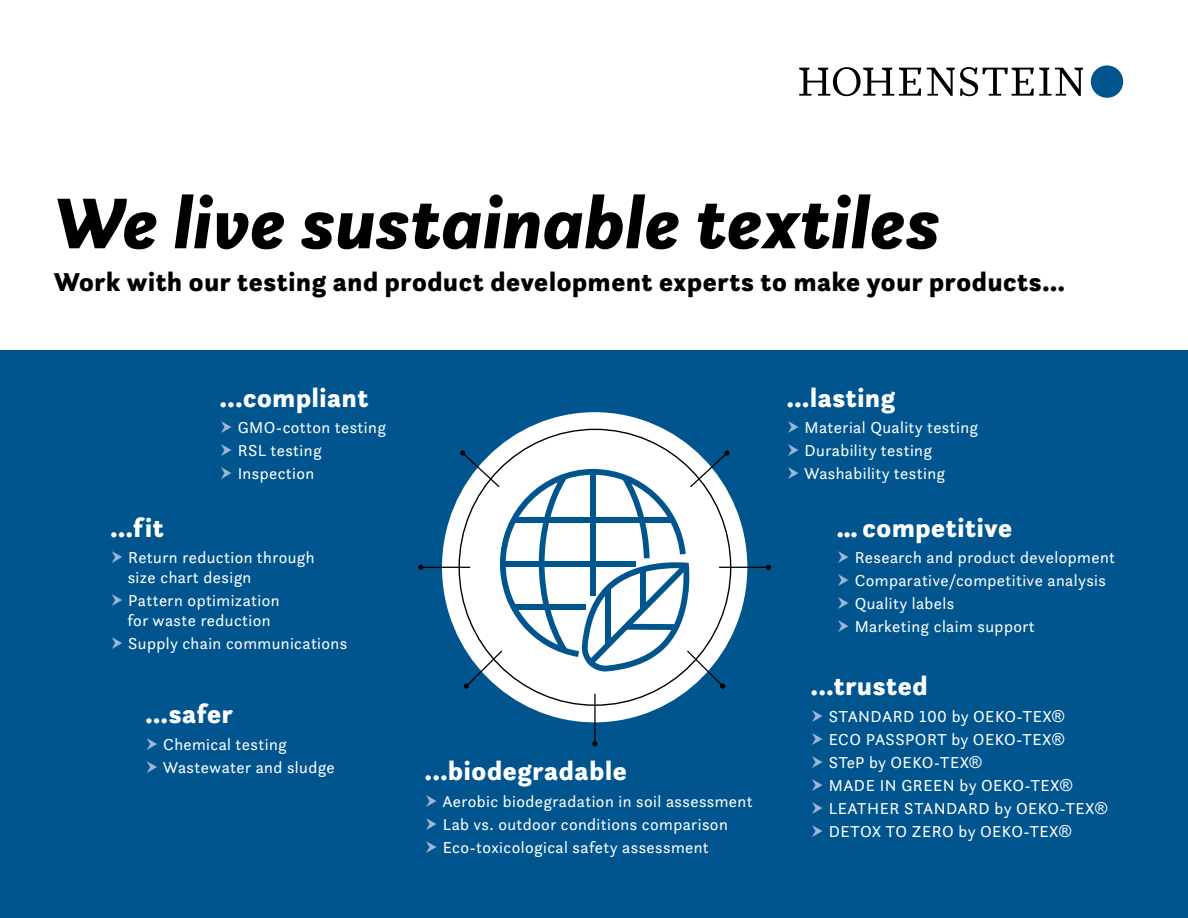
<style>
.page{position:relative;width:1188px;height:918px;background:#fff}
.page>*{position:absolute;margin:0;border:0;box-sizing:border-box;transform-origin:0 0}
.t1{font:italic 900 75px "Questa Sans";letter-spacing:.005em;color:#000}
.t2{font:900 27px "Questa Sans";letter-spacing:.025em;color:#fff}
.t3{font:900 27px "Questa Sans";letter-spacing:.025em;color:#000}
.t4{font:16.5px/23.1px "Questa Sans";letter-spacing:.025em;color:#fff}
.s1{font-family:"Arial"}
</style>
<div class="page">
<div style="left:0;top:351px;width:1188px;height:567px;background:#00558f"></div>
<div style="left:442px;top:412px;width:305px;height:310px;background:#fff;border-radius:50%"></div>
<hr style="left:594px;top:694px;width:2px;height:50px;background:#000">
<svg style="left:592px;top:741px;width:6px;height:5px"></svg>
<hr style="left:719px;top:567px;width:49px;height:1px;background:#000">
<svg style="left:766px;top:565px;width:5px;height:5px"></svg>
<hr style="left:421px;top:567px;width:49px;height:1px;background:#000">
<svg style="left:418px;top:565px;width:5px;height:5px"></svg>
<svg style="left:460px;top:450px;width:270px;height:239px"></svg>
<div style="left:640px;top:569px;width:6px;height:41px;background:#00558f"></div>
<div style="left:605px;top:589px;width:5px;height:56px;background:#00558f"></div>
<div style="left:626px;top:624px;width:50px;height:6px;background:#00558f"></div>
<svg style="left:927px;top:67px;width:156px;height:29px"></svg>
<svg style="left:799px;top:67px;width:122px;height:29px"></svg>
<div style="left:1091px;top:65px;width:32px;height:33px;background:#00558f;border-radius:50%"></div>
<h1 class="t1" style="left:54px;top:175px;width:888px">We live sustainable textiles</h1>
<h2 class="t3" style="left:54px;top:265px;width:1012px">Work with our testing and product development experts to make your products...</h2>
<h2 class="t2" style="left:220px;top:380px;width:150px">...compliant</h2>
<p class="t4" style="left:238px;top:416px;width:150px">GMO-cotton testing<br>RSL testing<br>Inspection</p>
<h2 class="t2" style="left:110px;top:510px;width:55px">...fit</h2>
<p class="t4" style="left:128px;top:547px;width:188px;line-height:19.8px">Return reduction through size chart design</p>
<p class="t4" style="left:127px;top:590px;width:154px;line-height:19.8px">Pattern optimization for waste reduction</p>
<p class="t4" style="left:128px;top:631px;width:221px">Supply chain communications</p>
<h2 class="t2" style="left:145px;top:697px;width:89px">...safer</h2>
<p class="t4" style="left:163px;top:732px;width:173px">Chemical testing<br>Wastewater and sludge</p>
<h2 class="t2" style="left:425px;top:753px;width:203px">...biodegradable</h2>
<p class="t4" style="left:442px;top:789px;width:312px">Aerobic biodegradation in soil assessment<br>Lab vs. outdoor conditions comparison<br>Eco-toxicological safety assessment</p>
<h2 class="t2" style="left:787px;top:380px;width:110px">...lasting</h2>
<p class="t4" style="left:804px;top:416px;width:175px">Material Quality testing<br>Durability testing<br>Washability testing</p>
<h2 class="t2" style="left:837px;top:510px;width:177px">… competitive</h2>
<p class="t4" style="left:855px;top:546px;width:262px">Research and product development<br>Comparative/competitive analysis<br>Quality labels<br>Marketing claim support</p>
<h2 class="t2" style="left:811px;top:669px;width:118px">...trusted</h2>
<p class="t4" style="left:829px;top:704px;width:280px">STANDARD 100 by OEKO-TEX<span class="s1">®<br></span>ECO PASSPORT by OEKO-TEX<span class="s1">®<br></span>STeP by OEKO-TEX<span class="s1">®<br></span>MADE IN GREEN by OEKO-TEX<span class="s1">®<br></span>LEATHER STANDARD by OEKO-TEX<span class="s1">®<br></span>DETOX TO ZERO by OEKO-TEX<span class="s1">®</span></p>
</div>
